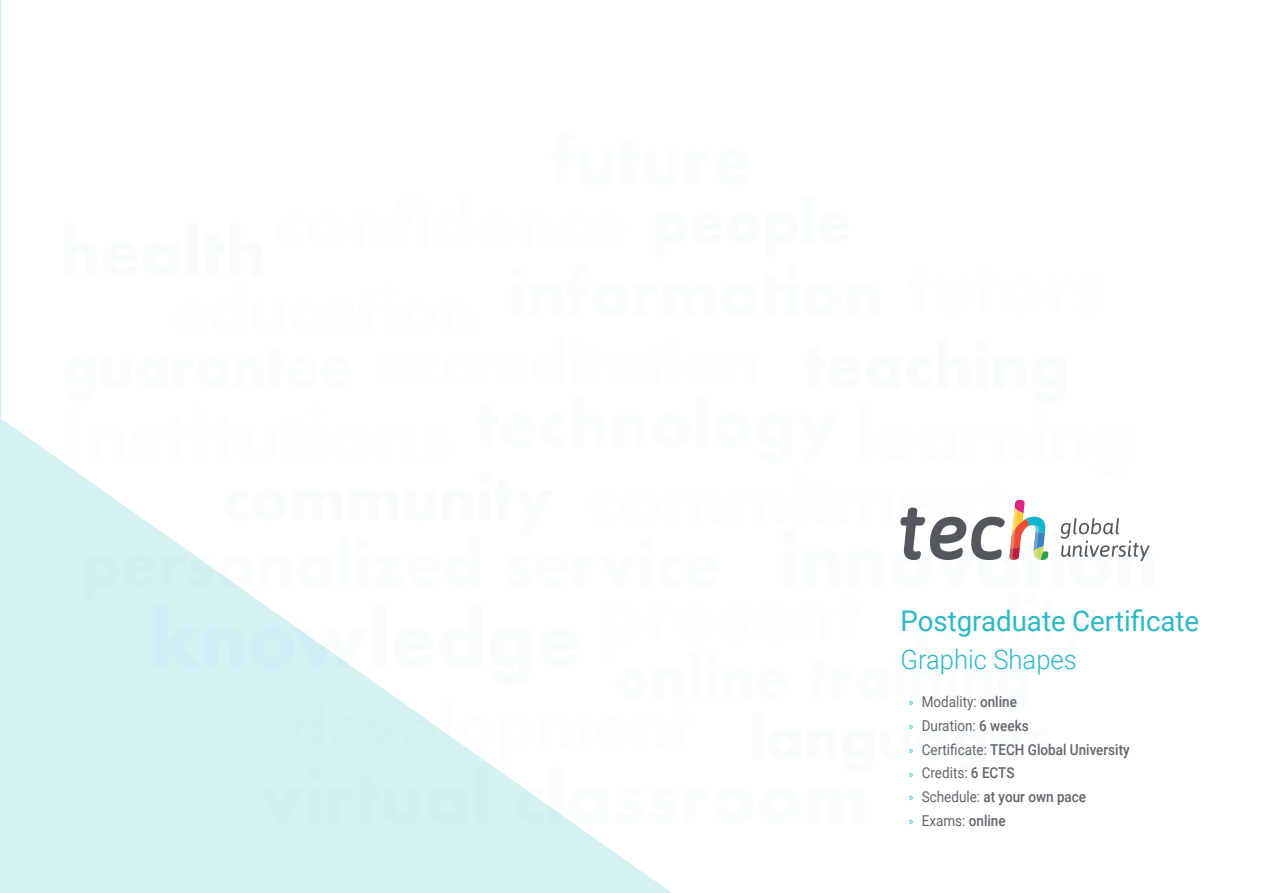
<style>
.page{position:relative;width:1263px;height:893px;background:#fff}
.page>*{position:absolute;margin:0;border:0;box-sizing:border-box;transform-origin:0 0}
.t1{font:28.5px "Roboto";color:#2db8c5}
.t2{font:300 27px "Roboto";color:#2db8c5;scale:.95 1}
.t3{font:500 15px/23.7px "Roboto";color:#61646a;scale:.9 1}
.s1{font-family:"Myriad Pro";font-weight:400;font-size:12px;color:#2db8c5}
.s2{font-weight:400}
</style>
<div class="page">
<div style="left:0;top:418px;width:672px;height:475px;background:#d5f1f3"></div>
<svg style="left:64px;top:418px;width:1086px;height:406px"></svg>
<h1 class="t1" style="left:900px;top:601px;width:300px">Postgraduate Certificate</h1>
<h2 class="t2" style="left:900px;top:640px;width:187px">Graphic Shapes</h2>
<p class="t3" style="left:909px;top:689px;width:247px"><span class="s1">»</span> <span class="s2">Modality:</span> online<br><span class="s1">»</span> <span class="s2">Duration:</span> 6 weeks<br><span class="s1">»</span> <span class="s2">Certificate:</span> TECH Global University <span class="s1">»</span> <span class="s2">Credits:</span> 6 ECTS<br><span class="s1">»</span> <span class="s2">Schedule:</span> at your own pace<br><span class="s1">»</span> <span class="s2">Exams:</span> online</p>
</div>
